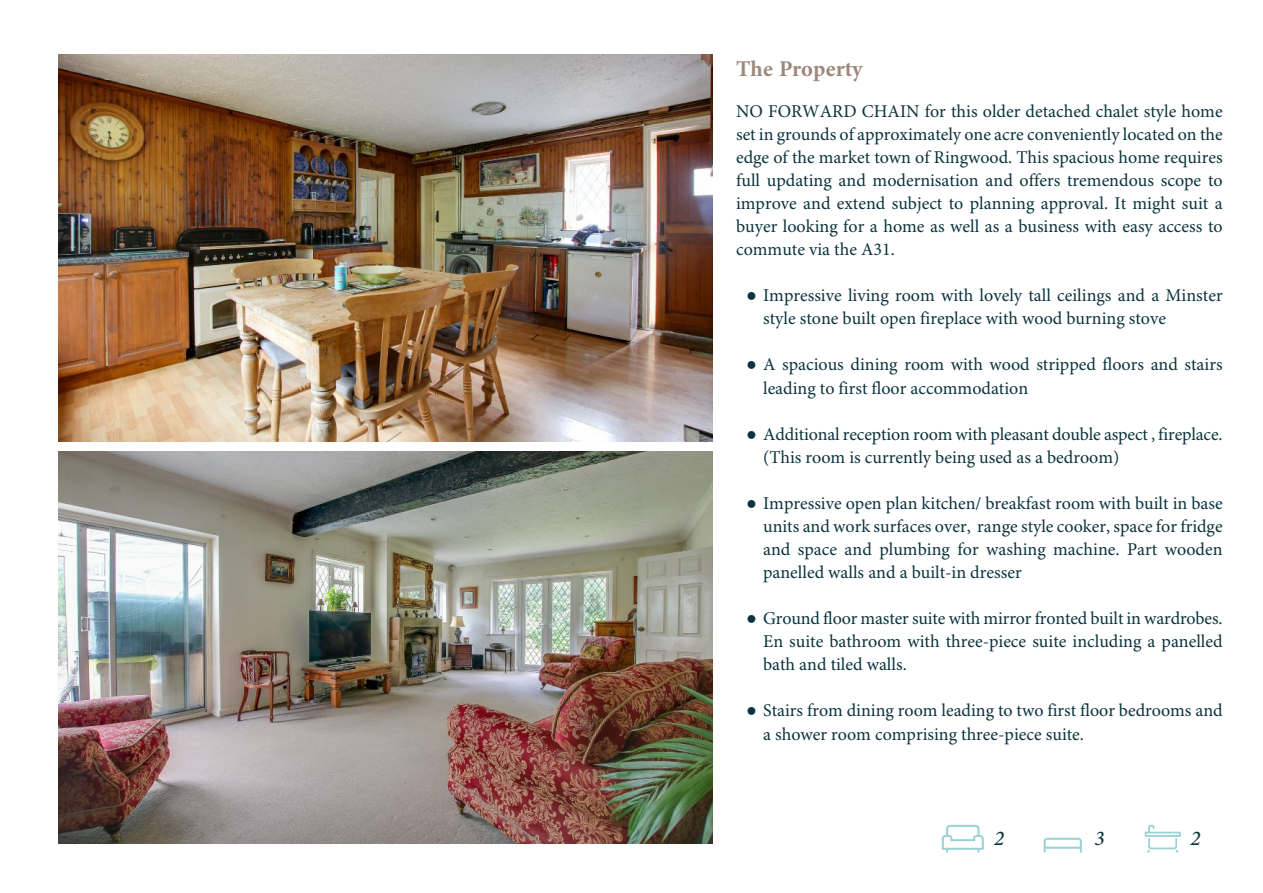
<style>
.page{position:relative;width:1263px;height:893px;background:#fff}
.page>*{position:absolute;margin:0;border:0;box-sizing:border-box;transform-origin:0 0}
.t1{font:700 22.5px "Minion Pro";color:#9e887b}
.t2{font:italic 500 21px "Minion Pro";color:#0b333d}
.t3{font:18px/23px "Minion Pro";color:#0b333d}
.s1{font-family:"Times New Roman"}
</style>
<div class="page">
<img style="left:58px;top:54px;width:654px;height:387px">
<img style="left:58px;top:452px;width:654px;height:392px">
<svg style="left:1145px;top:825px;width:36px;height:28px"></svg>
<svg style="left:1044px;top:838px;width:38px;height:15px"></svg>
<hr style="left:1045px;top:847px;width:36px;height:2px;background:#98d2d4">
<svg style="left:942px;top:825px;width:42px;height:28px"></svg>
<p class="t1" style="left:736px;top:59px;width:128px">The Property</p>
<p class="t3" style="left:736px;top:102px;width:488px;text-align:justify">NO FORWARD CHAIN for this older detached chalet style home set in grounds of approximately one acre conveniently located on the edge of the market town of Ringwood. This spacious home requires full updating and modernisation and offers tremendous scope to improve and extend subject to planning approval. It might suit a buyer looking for a home as well as a business with easy access to commute via the A31.</p>
<p class="t3" style="left:763px;top:285px;width:461px;text-indent:-17px"><span class="s1">●</span> Impressive living room with lovely tall ceilings and a Minster style stone built open fireplace with wood burning stove</p>
<p class="t3" style="left:763px;top:355px;width:461px;text-indent:-17px"><span class="s1">●</span> A spacious dining room with wood stripped floors and stairs leading to first floor accommodation</p>
<p class="t3" style="left:763px;top:424px;width:461px;text-indent:-17px"><span class="s1">●</span> Additional reception room with pleasant double aspect , fireplace. (This room is currently being used as a bedroom)</p>
<p class="t3" style="left:763px;top:493px;width:461px;text-align:justify;text-indent:-17px"><span class="s1">●</span> Impressive open plan kitchen/ breakfast room with built in base units and work surfaces over, range style cooker, space for fridge and space and plumbing for washing machine. Part wooden panelled walls and a built-in dresser</p>
<p class="t3" style="left:763px;top:609px;width:461px;text-align:justify;text-indent:-17px"><span class="s1">●</span> Ground floor master suite with mirror fronted built in wardrobes.<br>En suite bathroom with three-piece suite including a panelled bath and tiled walls.</p>
<p class="t3" style="left:763px;top:701px;width:461px;text-indent:-17px"><span class="s1">●</span> Stairs from dining room leading to two first floor bedrooms and a shower room comprising three-piece suite.</p>
<p class="t2" style="left:994px;top:830px;width:12px">2</p>
<p class="t2" style="left:1094px;top:830px;width:12px">3</p>
<p class="t2" style="left:1190px;top:830px;width:12px">2</p>
</div>
